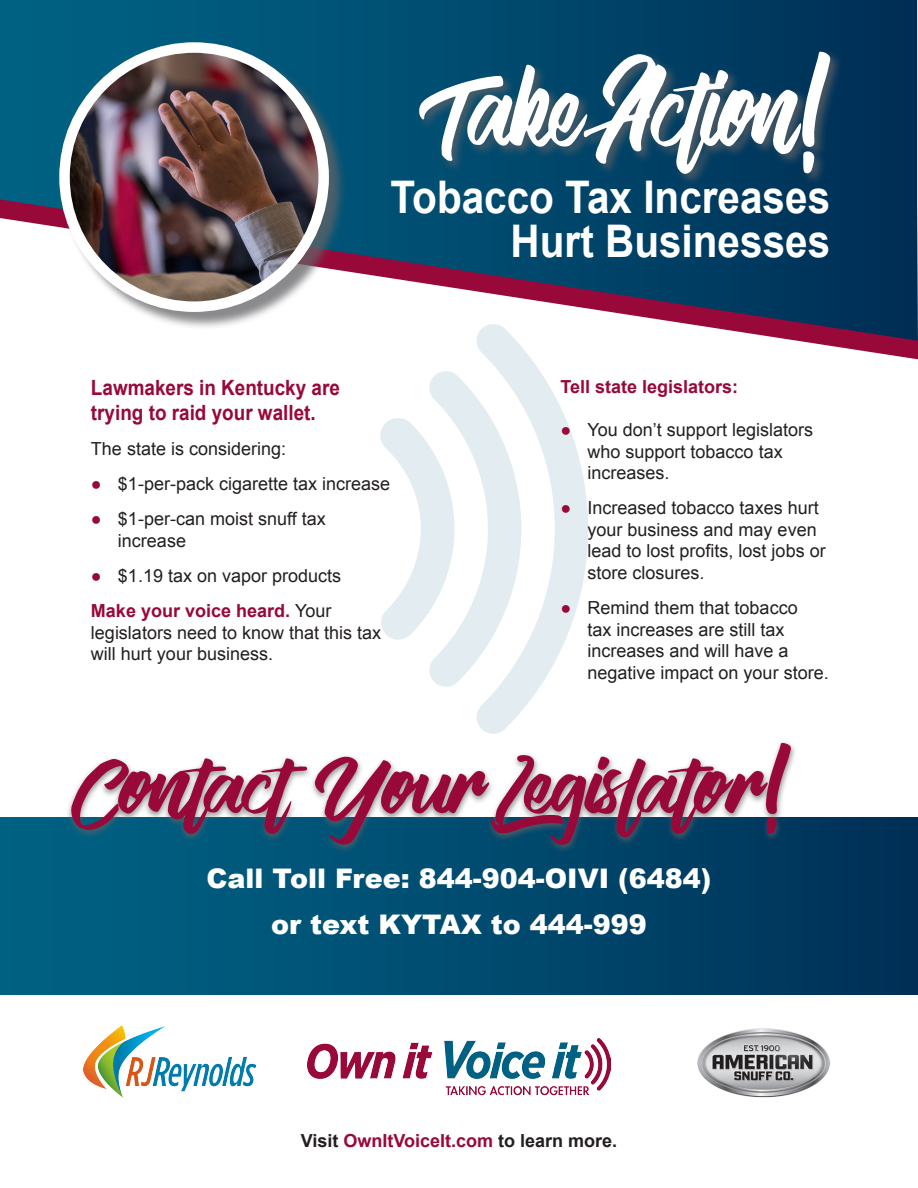
<style>
.page{position:relative;width:918px;height:1188px;background:#fff}
.page>*{position:absolute;margin:0;border:0;box-sizing:border-box;transform-origin:0 0}
.t1{font:700 45px/43.5px "Arial";color:#fff;text-align:right;scale:.9 1}
.t2{font:900 27px "Arial";color:#fff}
.t3{font:700 21px/25.2px "Arial";color:#980939;scale:.9 1}
.t4{font:18px/21.6px "Arial";color:#231f20}
.t5{font:700 18px "Arial";color:#231f20}
.t6{font:700 18px "Arial";color:#980939}
.s1{color:#980939}
.s2{font-weight:700;color:#980939}
</style>
<div class="page">
<div style="left:0;top:818px;width:918px;height:177px;background:linear-gradient(to right,#006586,#003158)"></div>
<svg style="left:0;top:0;width:918px;height:199px;background:#00496d"></svg>
<img style="left:307px;top:1038px;width:304px;height:58px">
<svg style="left:0;top:199px;width:918px;height:160px"></svg>
<div style="left:62px;top:45px;width:286px;height:286px;background:#636366;opacity:.75"></div>
<img style="left:65px;top:48px;width:259px;height:259px;border-radius:130px">
<div style="left:59px;top:42px;width:270px;height:270px;border:11px solid #fff;border-radius:50%"></div>
<img style="left:84px;top:1026px;width:171px;height:72px">
<img style="left:697px;top:1028px;width:133px;height:70px">
<div style="left:416px;top:49px;width:427px;height:137px;background:#636366;opacity:.75"></div>
<svg style="left:419px;top:52px;width:412px;height:122px"></svg>
<svg style="left:475px;top:322px;width:115px;height:412px"></svg>
<svg style="left:380px;top:369px;width:163px;height:320px"></svg>
<div style="left:66px;top:741px;width:731px;height:113px;background:#636366;opacity:.75"></div>
<svg style="left:71px;top:743px;width:720px;height:102px"></svg>
<p class="t1" style="left:391px;top:176px;width:490px">Tobacco Tax Increases<br>Hurt Businesses</p>
<p class="t3" style="left:91px;top:375px;width:278px">Lawmakers in Kentucky are trying to raid your wallet.</p>
<p class="t4" style="left:91px;top:438px;width:197px">The state is considering:</p>
<p class="t4" style="left:91px;top:473px;width:301px"><span class="s1">●</span> $1-per-pack cigarette tax increase</p>
<p class="t4" style="left:118px;top:508px;width:209px;text-indent:-27px"><span class="s1">●</span> $1-per-can moist snuff tax increase</p>
<p class="t4" style="left:91px;top:565px;width:252px"><span class="s1">●</span> $1.19 tax on vapor products</p>
<p class="t4" style="left:91px;top:600px;width:292px"><span class="s2">Make your voice heard.</span> Your legislators need to know that this tax will hurt your business.</p>
<p class="t6" style="left:561px;top:374px;width:179px">Tell state legislators:</p>
<p class="t4" style="left:588px;top:419px;width:227px;text-indent:-27px"><span class="s1">●</span> You don’t support legislators who support tobacco tax increases.</p>
<p class="t4" style="left:588px;top:497px;width:240px;text-indent:-27px"><span class="s1">●</span> Increased tobacco taxes hurt your business and may even lead to lost profits, lost jobs or store closures.</p>
<p class="t4" style="left:588px;top:597px;width:243px;text-indent:-27px"><span class="s1">●</span> Remind them that tobacco<br>tax increases are still tax increases and will have a negative impact on your store.</p>
<p class="t2" style="left:207px;top:859px;width:506px">Call Toll Free: 844-904-OIVI (6484)</p>
<p class="t2" style="left:271px;top:905px;width:377px">or text KYTAX to 444-999</p>
<p class="t5" style="left:301px;top:1128px;width:318px">Visit <span class="s1">OwnItVoiceIt.com</span> to learn more.</p>
</div>
